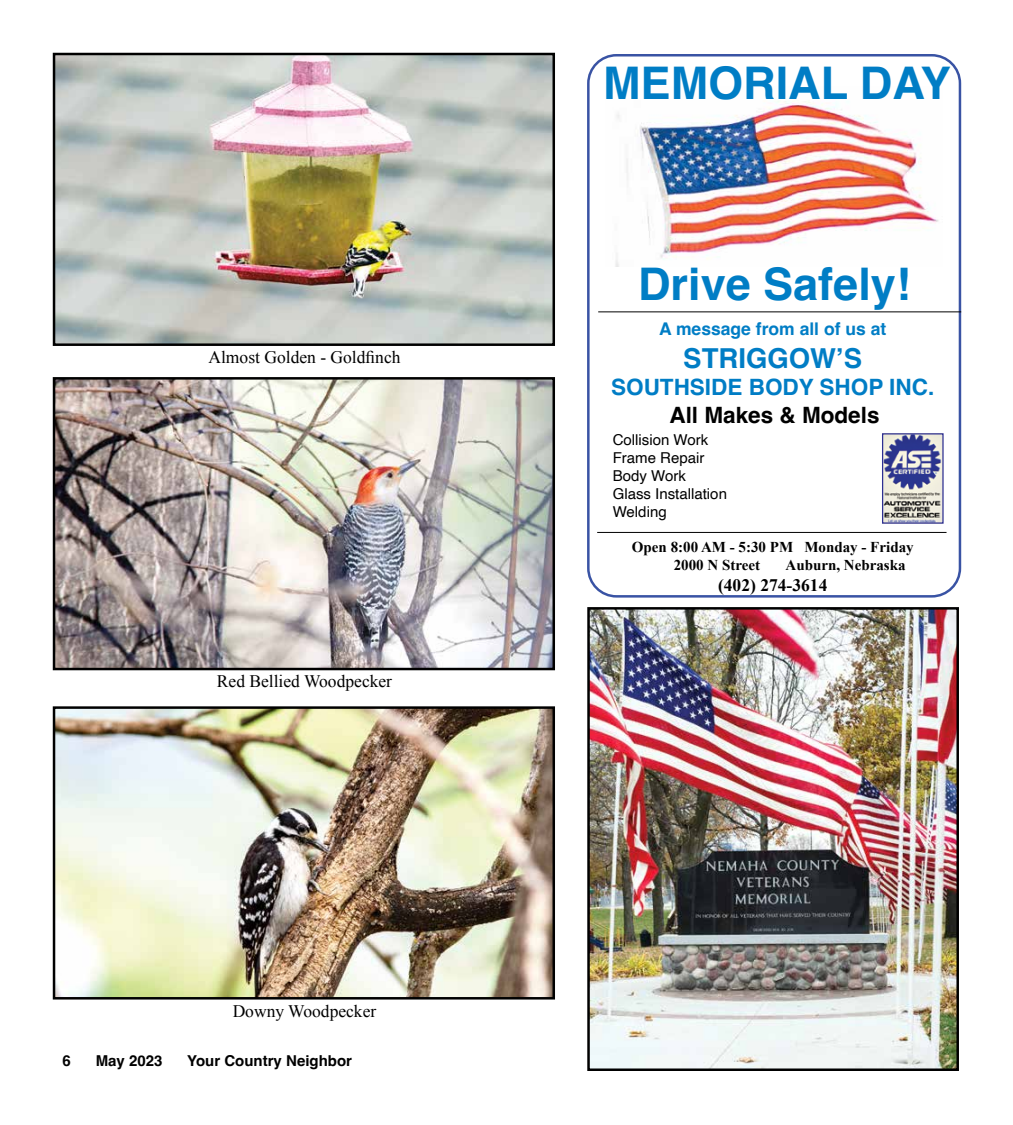
<style>
.page{position:relative;width:1013px;height:1125px;background:#fff}
.page>*{position:absolute;margin:0;border:0;box-sizing:border-box;transform-origin:0 0}
.t1{font:700 45px "Helvetica";color:#007dc5}
.t2{font:700 27.5px "Helvetica";color:#007dc5}
.t3{font:700 22.5px "Helvetica";color:#007dc5}
.t4{font:700 22.5px "Helvetica";color:#000}
.t5{font:17.5px "Times New Roman";color:#000}
.t6{font:700 17.5px "Helvetica";color:#007dc5}
.t7{font:700 17.5px "Times New Roman";color:#000}
.t8{font:700 15px/18px "Times New Roman";color:#000}
.t9{font:15px/18px "Helvetica";color:#000}
.t10{font:700 15px "Helvetica";color:#000}
</style>
<div class="page">
<img style="left:615px;top:101px;width:324px;height:166px">
<img style="left:884px;top:435px;width:57px;height:87px">
<div style="left:882px;top:433px;width:61px;height:91px;border:1px solid #2e3092"></div>
<hr style="left:597px;top:532px;width:349px;height:1px;background:#000">
<div style="left:587px;top:54px;width:374px;height:544px;border:2px solid #3953a4;border-radius:28px"></div>
<hr style="left:598px;top:312px;width:363px;height:1px;background:#000">
<img style="left:56px;top:56px;width:496px;height:287px">
<div style="left:53px;top:53px;width:502px;height:293px;border:2px solid #000"></div>
<img style="left:590px;top:610px;width:366px;height:458px">
<div style="left:587px;top:607px;width:372px;height:464px;border:2px solid #000"></div>
<img style="left:56px;top:380px;width:496px;height:287px">
<div style="left:53px;top:377px;width:502px;height:293px;border:2px solid #000"></div>
<img style="left:56px;top:709px;width:496px;height:288px">
<div style="left:53px;top:706px;width:502px;height:294px;border:2px solid #000"></div>
<p class="t5" style="left:208px;top:345px;width:194px">Almost Golden - Goldfinch</p>
<p class="t5" style="left:217px;top:670px;width:177px">Red Bellied Woodpecker</p>
<p class="t5" style="left:233px;top:1000px;width:145px">Downy Woodpecker</p>
<p class="t10" style="left:62px;top:1052px;width:10px">6</p>
<p class="t10" style="left:96px;top:1052px;width:68px">May 2023</p>
<p class="t10" style="left:187px;top:1052px;width:166px">Your Country Neighbor</p>
<h1 class="t1" style="left:603px;top:56px;width:349px">MEMORIAL DAY</h1>
<h1 class="t1" style="left:638px;top:257px;width:274px">Drive Safely!</h1>
<p class="t6" style="left:659px;top:318px;width:228px">A message from all of us at</p>
<h2 class="t2" style="left:683px;top:341px;width:180px">STRIGGOW’S</h2>
<p class="t3" style="left:611px;top:373px;width:325px">SOUTHSIDE BODY SHOP INC.</p>
<p class="t4" style="left:669px;top:401px;width:212px">All Makes &amp; Models</p>
<p class="t9" style="left:612px;top:431px;width:116px">Collision Work<br>Frame Repair<br>Body Work<br>Glass Installation<br>Welding</p>
<p class="t8" style="left:673px;top:537px;width:241px;text-indent:-42px">Open 8:00 AM - 5:30 PM Monday - Friday<br>2000 N Street</p>
<p class="t8" style="left:785px;top:555px;width:122px">Auburn, Nebraska</p>
<p class="t7" style="left:718px;top:573px;width:111px">(402) 274-3614</p>
</div>
